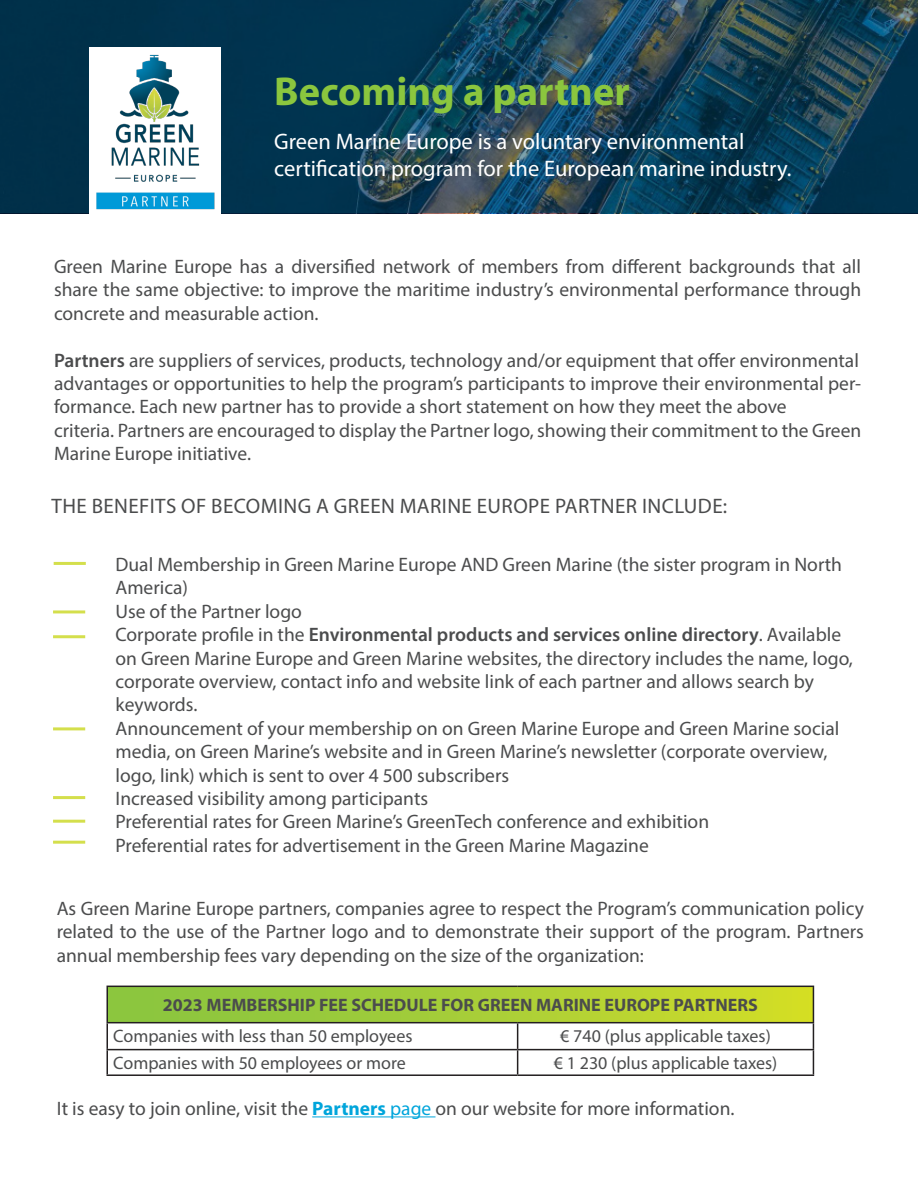
<style>
.page{position:relative;width:918px;height:1188px;background:#fff}
.page>*{position:absolute;margin:0;border:0;box-sizing:border-box;transform-origin:0 0}
.t1{font:700 40.5px "Myriad Pro";color:#8bc63e}
.t2{font:22.5px "Myriad Pro";color:#fff}
.t3{font:21px "Myriad Pro";letter-spacing:.02em;color:#4b4c4d}
.t4{font:19.5px/23.4px "Myriad Pro";color:#4b4c4d}
.t5{font:18px "Myriad Pro";color:#4b4c4d}
.t6{font:700 18px "Myriad Pro";color:#4b4c4d}
.s1{font-weight:600}
.s2{font-weight:700;color:#00a5db}
.s3{color:#00a5db}
</style>
<div class="page">
<svg style="left:0;top:0;width:918px;height:213px;background:#103c53"></svg>
<img style="left:78px;top:39px;width:154px;height:175px">
<hr style="left:312px;top:1116px;width:124px;height:1px;background:#00a5db">
<div style="left:107px;top:986px;width:706px;height:37px;background:linear-gradient(to right,#83c242,#cfdc29)"></div>
<hr style="left:107px;top:986px;width:411px;height:1px;background:#231f20">
<hr style="left:107px;top:987px;width:1px;height:35px;background:#231f20">
<hr style="left:518px;top:986px;width:296px;height:1px;background:#231f20">
<hr style="left:813px;top:987px;width:1px;height:35px;background:#231f20">
<hr style="left:107px;top:1022px;width:411px;height:1px;background:#231f20">
<hr style="left:518px;top:1022px;width:296px;height:1px;background:#231f20">
<hr style="left:107px;top:1049px;width:411px;height:1px;background:#231f20">
<svg style="left:107px;top:1023px;width:1px;height:51px"></svg>
<hr style="left:518px;top:1049px;width:296px;height:1px;background:#231f20">
<svg style="left:517px;top:1023px;width:1px;height:51px"></svg>
<svg style="left:813px;top:1023px;width:1px;height:51px"></svg>
<hr style="left:107px;top:1074px;width:411px;height:2px;background:#231f20">
<hr style="left:518px;top:1074px;width:296px;height:2px;background:#231f20">
<hr style="left:54px;top:562px;width:32px;height:3px;background:#d4df4c">
<hr style="left:53px;top:610px;width:32px;height:3px;background:#d4df4c">
<hr style="left:53px;top:635px;width:32px;height:3px;background:#d4df4c">
<hr style="left:53px;top:796px;width:32px;height:3px;background:#d4df4c">
<hr style="left:53px;top:820px;width:32px;height:3px;background:#d4df4c">
<hr style="left:53px;top:727px;width:32px;height:3px;background:#d4df4c">
<hr style="left:53px;top:841px;width:32px;height:3px;background:#d4df4c">
<p class="t1" style="left:274px;top:65px;width:357px">Becoming a partner</p>
<p class="t2" style="left:274px;top:127px;width:472px">Green Marine Europe is a voluntary environmental</p>
<p class="t2" style="left:274px;top:154px;width:519px">certification program for the European marine industry.</p>
<p class="t4" style="left:54px;top:254px;width:809px;text-align:justify">Green Marine Europe has a diversified network of members from different backgrounds that all share the same objective: to improve the maritime industry’s environmental performance through concrete and measurable action.</p>
<p class="t4" style="left:54px;top:348px;width:806px"><span class="s1">Partners</span> are suppliers of services, products, technology and/or equipment that offer environmental</p>
<p class="t4" style="left:54px;top:371px;width:809px">advantages or opportunities to help the program’s participants to improve their environmental per&shy;formance. Each new partner has to provide a short statement on how they meet the above</p>
<p class="t4" style="left:54px;top:418px;width:809px">criteria. Partners are encouraged to display the Partner logo, showing their commitment to the Green<br>Marine Europe initiative.</p>
<p class="t3" style="left:52px;top:493px;width:677px">THE BENEFITS OF BECOMING A GREEN MARINE EUROPE PARTNER INCLUDE:</p>
<p class="t4" style="left:116px;top:553px;width:728px">Dual Membership in Green Marine Europe AND Green Marine (the sister program in North<br>America)</p>
<p class="t4" style="left:116px;top:599px;width:188px">Use of the Partner logo</p>
<p class="t4" style="left:116px;top:623px;width:739px">Corporate profile in the <span class="s1">Environmental products and services online directory</span>. Available on Green Marine Europe and Green Marine websites, the directory includes the name, logo, corporate overview, contact info and website link of each partner and allows search by keywords.</p>
<p class="t4" style="left:116px;top:716px;width:725px">Announcement of your membership on on Green Marine Europe and Green Marine social media, on Green Marine’s website and in Green Marine’s newsletter (corporate overview, logo, link) which is sent to over 4 500 subscribers</p>
<p class="t4" style="left:116px;top:787px;width:314px">Increased visibility among participants</p>
<p class="t4" style="left:116px;top:810px;width:595px">Preferential rates for Green Marine’s GreenTech conference and exhibition</p>
<p class="t4" style="left:116px;top:833px;width:535px">Preferential rates for advertisement in the Green Marine Magazine</p>
<p class="t4" style="left:57px;top:896px;width:809px;text-align:justify">As Green Marine Europe partners, companies agree to respect the Program’s communication policy related to the use of the Partner logo and to demonstrate their support of the program. Partners annual membership fees vary depending on the size of the organization:</p>
<p class="t6" style="left:163px;top:993px;width:596px">2023 MEMBERSHIP FEE SCHEDULE FOR GREEN MARINE EUROPE PARTNERS</p>
<p class="t5" style="left:113px;top:1025px;width:301px">Companies with less than 50 employees</p>
<p class="t5" style="left:560px;top:1025px;width:212px">€ 740 (plus applicable taxes)</p>
<p class="t5" style="left:113px;top:1052px;width:294px">Companies with 50 employees or more</p>
<p class="t5" style="left:554px;top:1052px;width:225px">€ 1 230 (plus applicable taxes)</p>
<p class="t4" style="left:57px;top:1096px;width:679px">It is easy to join online, visit the <span class="s2">Partners</span> <span class="s3">page</span> on our website for more information.</p>
</div>
